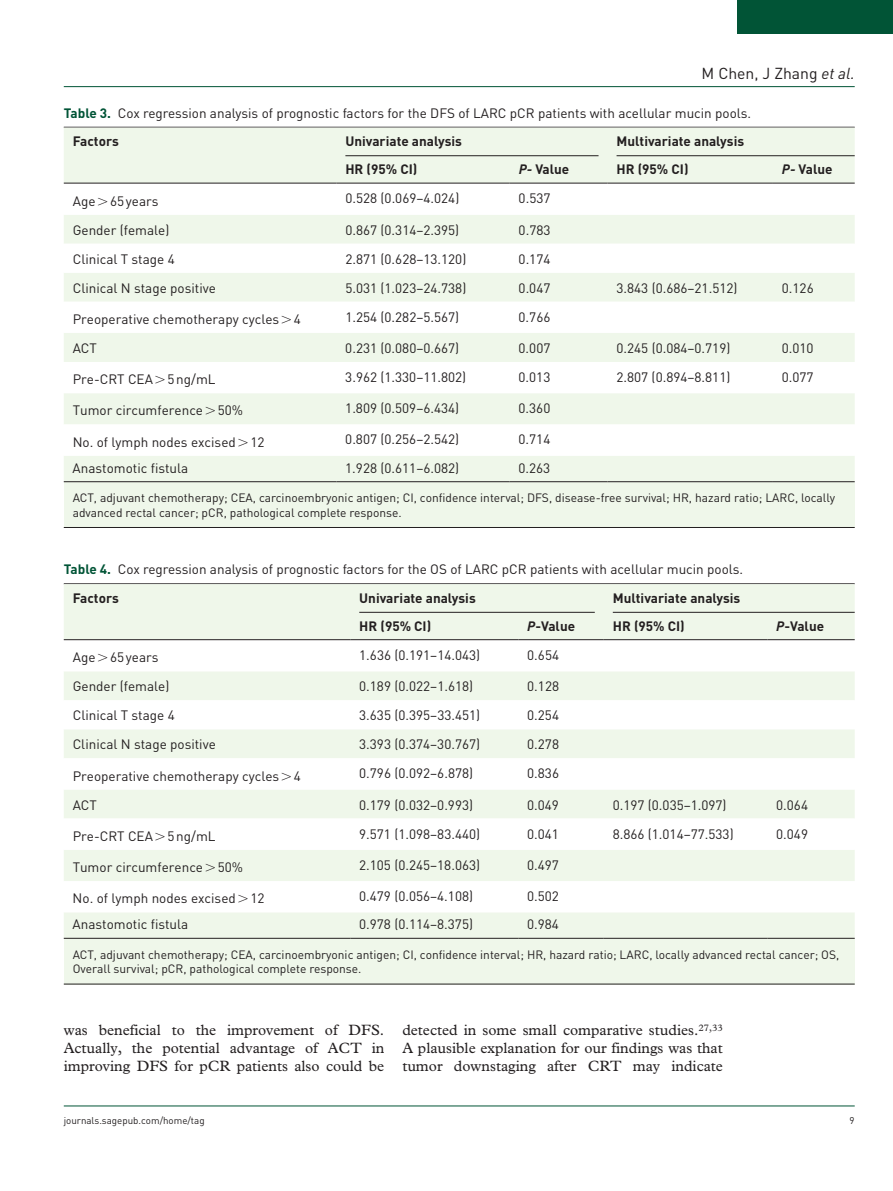
<style>
.page{position:relative;width:893px;height:1191px;background:#fff}
.page>*{position:absolute;margin:0;border:0;box-sizing:border-box;transform-origin:0 0}
.t1{font:15.75px "DIN";color:#231f20}
.t2{font:15px/18px "Plantin Std";color:#231f20;text-align:justify}
.t3{font:13.5px/28.5px "DIN";color:#231f20}
.t4{font:700 13.5px "DIN";color:#231f20}
.t5{font:12px/14.2px "DIN";color:#231f20}
.t6{font:9.75px "DIN";color:#231f20}
.s1{font-style:italic}
.s2{font-weight:700;color:#015436}
.s3{font-weight:700}
</style>
<div class="page">
<hr style="left:64px;top:86px;width:791px;height:1px;background:#015436">
<hr style="left:64px;top:1105px;width:791px;height:1px;background:#015436">
<div style="left:738px;top:0;width:155px;height:34px;background:#015436"></div>
<div style="left:64px;top:482px;width:791px;height:45px;background:#eff7ea"></div>
<div style="left:64px;top:938px;width:791px;height:46px;background:#eff7ea"></div>
<hr style="left:64px;top:127px;width:791px;height:1px;background:#231f20">
<hr style="left:64px;top:527px;width:791px;height:1px;background:#231f20">
<div style="left:64px;top:128px;width:791px;height:353px;background:#eff7ea"></div>
<svg style="left:64px;top:184px;width:791px;height:272px"></svg>
<hr style="left:64px;top:481px;width:272px;height:1px;background:#231f20">
<hr style="left:336px;top:481px;width:174px;height:1px;background:#231f20">
<hr style="left:510px;top:481px;width:98px;height:1px;background:#231f20">
<hr style="left:608px;top:481px;width:165px;height:1px;background:#231f20">
<hr style="left:773px;top:481px;width:82px;height:1px;background:#231f20">
<hr style="left:64px;top:183px;width:272px;height:1px;background:#231f20">
<hr style="left:336px;top:183px;width:174px;height:1px;background:#231f20">
<hr style="left:510px;top:183px;width:98px;height:1px;background:#231f20">
<hr style="left:608px;top:183px;width:165px;height:1px;background:#231f20">
<hr style="left:773px;top:183px;width:82px;height:1px;background:#231f20">
<hr style="left:345px;top:155px;width:253px;height:1px;background:#231f20">
<hr style="left:616px;top:155px;width:239px;height:1px;background:#231f20">
<hr style="left:64px;top:583px;width:791px;height:1px;background:#231f20">
<hr style="left:64px;top:983px;width:791px;height:1px;background:#231f20">
<div style="left:64px;top:584px;width:791px;height:354px;background:#eff7ea"></div>
<svg style="left:64px;top:640px;width:791px;height:272px"></svg>
<hr style="left:64px;top:938px;width:286px;height:1px;background:#231f20">
<hr style="left:350px;top:938px;width:168px;height:1px;background:#231f20">
<hr style="left:518px;top:938px;width:86px;height:1px;background:#231f20">
<hr style="left:604px;top:938px;width:163px;height:1px;background:#231f20">
<hr style="left:767px;top:938px;width:88px;height:1px;background:#231f20">
<hr style="left:64px;top:639px;width:286px;height:1px;background:#231f20">
<hr style="left:350px;top:639px;width:168px;height:1px;background:#231f20">
<hr style="left:518px;top:639px;width:86px;height:1px;background:#231f20">
<hr style="left:604px;top:639px;width:163px;height:1px;background:#231f20">
<hr style="left:767px;top:639px;width:88px;height:1px;background:#231f20">
<hr style="left:359px;top:612px;width:236px;height:1px;background:#231f20">
<hr style="left:613px;top:612px;width:242px;height:1px;background:#231f20">
<svg style="left:98px;top:197px;width:9px;height:8px"></svg>
<svg style="left:282px;top:316px;width:9px;height:7px"></svg>
<svg style="left:156px;top:376px;width:9px;height:8px"></svg>
<svg style="left:206px;top:407px;width:9px;height:8px"></svg>
<svg style="left:239px;top:438px;width:9px;height:8px"></svg>
<svg style="left:98px;top:654px;width:9px;height:8px"></svg>
<svg style="left:282px;top:772px;width:9px;height:8px"></svg>
<svg style="left:156px;top:832px;width:9px;height:8px"></svg>
<svg style="left:206px;top:863px;width:9px;height:8px"></svg>
<svg style="left:239px;top:895px;width:9px;height:7px"></svg>
<p class="t1" style="left:702px;top:63px;width:155px">M Chen, J Zhang <span class="s1">et al.</span></p>
<p class="t3" style="left:73px;top:98px;width:680px;text-indent:-9px"><span class="s2">Table 3.</span> Cox regression analysis of prognostic factors for the DFS of LARC pCR patients with acellular mucin pools.<br><span class="s3">Factors</span></p>
<p class="t4" style="left:345px;top:133px;width:118px">Univariate analysis</p>
<p class="t4" style="left:616px;top:133px;width:129px">Multivariate analysis</p>
<p class="t4" style="left:345px;top:160px;width:74px">HR (95% CI)</p>
<p class="t4" style="left:519px;top:160px;width:52px"><span class="s1">P-</span> Value</p>
<p class="t4" style="left:616px;top:160px;width:74px">HR (95% CI)</p>
<p class="t4" style="left:782px;top:160px;width:52px"><span class="s1">P-</span> Value</p>
<p class="t3" style="left:73px;top:186px;width:87px">Age 65years</p>
<p class="t3" style="left:345px;top:184px;width:115px">0.528 (0.069–4.024)</p>
<p class="t3" style="left:519px;top:184px;width:33px">0.537</p>
<p class="t3" style="left:73px;top:215px;width:98px">Gender (female)</p>
<p class="t3" style="left:345px;top:215px;width:115px">0.867 (0.314–2.395)</p>
<p class="t3" style="left:519px;top:215px;width:33px">0.783</p>
<p class="t3" style="left:73px;top:244px;width:104px">Clinical T stage 4</p>
<p class="t3" style="left:345px;top:244px;width:123px">2.871 (0.628–13.120)</p>
<p class="t3" style="left:519px;top:244px;width:33px">0.174</p>
<p class="t3" style="left:73px;top:273px;width:145px">Clinical N stage positive</p>
<p class="t3" style="left:345px;top:273px;width:123px">5.031 (1.023–24.738)</p>
<p class="t3" style="left:519px;top:273px;width:33px">0.047</p>
<p class="t3" style="left:616px;top:273px;width:123px">3.843 (0.686–21.512)</p>
<p class="t3" style="left:782px;top:273px;width:33px">0.126</p>
<p class="t3" style="left:73px;top:304px;width:230px">Preoperative chemotherapy cycles 4</p>
<p class="t3" style="left:345px;top:302px;width:115px">1.254 (0.282–5.567)</p>
<p class="t3" style="left:519px;top:302px;width:33px">0.766</p>
<p class="t3" style="left:73px;top:333px;width:26px">ACT</p>
<p class="t3" style="left:345px;top:333px;width:115px">0.231 (0.080–0.667)</p>
<p class="t3" style="left:519px;top:333px;width:33px">0.007</p>
<p class="t3" style="left:616px;top:333px;width:115px">0.245 (0.084–0.719)</p>
<p class="t3" style="left:782px;top:333px;width:33px">0.010</p>
<p class="t3" style="left:73px;top:365px;width:144px">Pre-CRT CEA 5ng/mL</p>
<p class="t3" style="left:345px;top:362px;width:123px">3.962 (1.330–11.802)</p>
<p class="t3" style="left:519px;top:362px;width:33px">0.013</p>
<p class="t3" style="left:616px;top:362px;width:115px">2.807 (0.894–8.811)</p>
<p class="t3" style="left:782px;top:362px;width:33px">0.077</p>
<p class="t3" style="left:73px;top:396px;width:172px">Tumor circumference 50%</p>
<p class="t3" style="left:345px;top:394px;width:115px">1.809 (0.509–6.434)</p>
<p class="t3" style="left:519px;top:394px;width:33px">0.360</p>
<p class="t3" style="left:73px;top:427px;width:193px">No. of lymph nodes excised 12</p>
<p class="t3" style="left:345px;top:425px;width:115px">0.807 (0.256–2.542)</p>
<p class="t3" style="left:519px;top:425px;width:33px">0.714</p>
<p class="t3" style="left:73px;top:453px;width:117px">Anastomotic fistula</p>
<p class="t3" style="left:345px;top:453px;width:115px">1.928 (0.611–6.082)</p>
<p class="t3" style="left:518px;top:453px;width:33px">0.263</p>
<p class="t5" style="left:73px;top:490px;width:764px">ACT, adjuvant chemotherapy; CEA, carcinoembryonic antigen; CI, confidence interval; DFS, disease-free survival; HR, hazard ratio; LARC, locally advanced rectal cancer; pCR, pathological complete response.</p>
<p class="t3" style="left:73px;top:555px;width:672px;text-indent:-9px"><span class="s2">Table 4.</span> Cox regression analysis of prognostic factors for the OS of LARC pCR patients with acellular mucin pools.<br><span class="s3">Factors</span></p>
<p class="t4" style="left:359px;top:589px;width:118px">Univariate analysis</p>
<p class="t4" style="left:613px;top:589px;width:129px">Multivariate analysis</p>
<p class="t4" style="left:359px;top:617px;width:74px">HR (95% CI)</p>
<p class="t4" style="left:527px;top:617px;width:49px"><span class="s1">P</span>-Value</p>
<p class="t4" style="left:613px;top:617px;width:74px">HR (95% CI)</p>
<p class="t4" style="left:776px;top:617px;width:49px"><span class="s1">P</span>-Value</p>
<p class="t3" style="left:73px;top:643px;width:87px">Age 65years</p>
<p class="t3" style="left:359px;top:640px;width:123px">1.636 (0.191–14.043)</p>
<p class="t3" style="left:527px;top:640px;width:33px">0.654</p>
<p class="t3" style="left:73px;top:672px;width:98px">Gender (female)</p>
<p class="t3" style="left:359px;top:672px;width:115px">0.189 (0.022–1.618)</p>
<p class="t3" style="left:527px;top:672px;width:33px">0.128</p>
<p class="t3" style="left:73px;top:701px;width:104px">Clinical T stage 4</p>
<p class="t3" style="left:359px;top:701px;width:123px">3.635 (0.395–33.451)</p>
<p class="t3" style="left:527px;top:701px;width:33px">0.254</p>
<p class="t3" style="left:73px;top:730px;width:145px">Clinical N stage positive</p>
<p class="t3" style="left:359px;top:730px;width:123px">3.393 (0.374–30.767)</p>
<p class="t3" style="left:527px;top:730px;width:33px">0.278</p>
<p class="t3" style="left:73px;top:761px;width:230px">Preoperative chemotherapy cycles 4</p>
<p class="t3" style="left:359px;top:759px;width:115px">0.796 (0.092–6.878)</p>
<p class="t3" style="left:527px;top:759px;width:33px">0.836</p>
<p class="t3" style="left:73px;top:790px;width:26px">ACT</p>
<p class="t3" style="left:359px;top:790px;width:115px">0.179 (0.032–0.993)</p>
<p class="t3" style="left:527px;top:790px;width:33px">0.049</p>
<p class="t3" style="left:613px;top:790px;width:115px">0.197 (0.035–1.097)</p>
<p class="t3" style="left:776px;top:790px;width:33px">0.064</p>
<p class="t3" style="left:73px;top:821px;width:144px">Pre-CRT CEA 5ng/mL</p>
<p class="t3" style="left:359px;top:819px;width:123px">9.571 (1.098–83.440)</p>
<p class="t3" style="left:527px;top:819px;width:33px">0.041</p>
<p class="t3" style="left:613px;top:819px;width:123px">8.866 (1.014–77.533)</p>
<p class="t3" style="left:776px;top:819px;width:33px">0.049</p>
<p class="t3" style="left:73px;top:852px;width:172px">Tumor circumference 50%</p>
<p class="t3" style="left:359px;top:850px;width:123px">2.105 (0.245–18.063)</p>
<p class="t3" style="left:527px;top:850px;width:33px">0.497</p>
<p class="t3" style="left:73px;top:884px;width:193px">No. of lymph nodes excised 12</p>
<p class="t3" style="left:359px;top:881px;width:115px">0.479 (0.056–4.108)</p>
<p class="t3" style="left:527px;top:881px;width:33px">0.502</p>
<p class="t3" style="left:73px;top:910px;width:117px">Anastomotic fistula</p>
<p class="t3" style="left:359px;top:910px;width:115px">0.978 (0.114–8.375)</p>
<p class="t3" style="left:527px;top:910px;width:33px">0.984</p>
<p class="t5" style="left:73px;top:947px;width:768px">ACT, adjuvant chemotherapy; CEA, carcinoembryonic antigen; CI, confidence interval; HR, hazard ratio; LARC, locally advanced rectal cancer; OS,<br>Overall survival; pCR, pathological complete response.</p>
<p class="t2" style="left:64px;top:1020px;width:322px">was beneficial to the improvement of DFS.<br>Actually, the potential advantage of ACT in improving DFS for pCR patients also could be</p>
<p class="t2" style="left:402px;top:1020px;width:322px">detected in some small comparative studies.<sup>27,33<br></sup>A plausible explanation for our findings was that tumor downstaging after CRT may indicate</p>
<p class="t6" style="left:64px;top:1114px;width:142px">journals.sagepub.com/home/tag</p>
<p class="t6" style="left:850px;top:1114px;width:7px">9</p>
</div>
